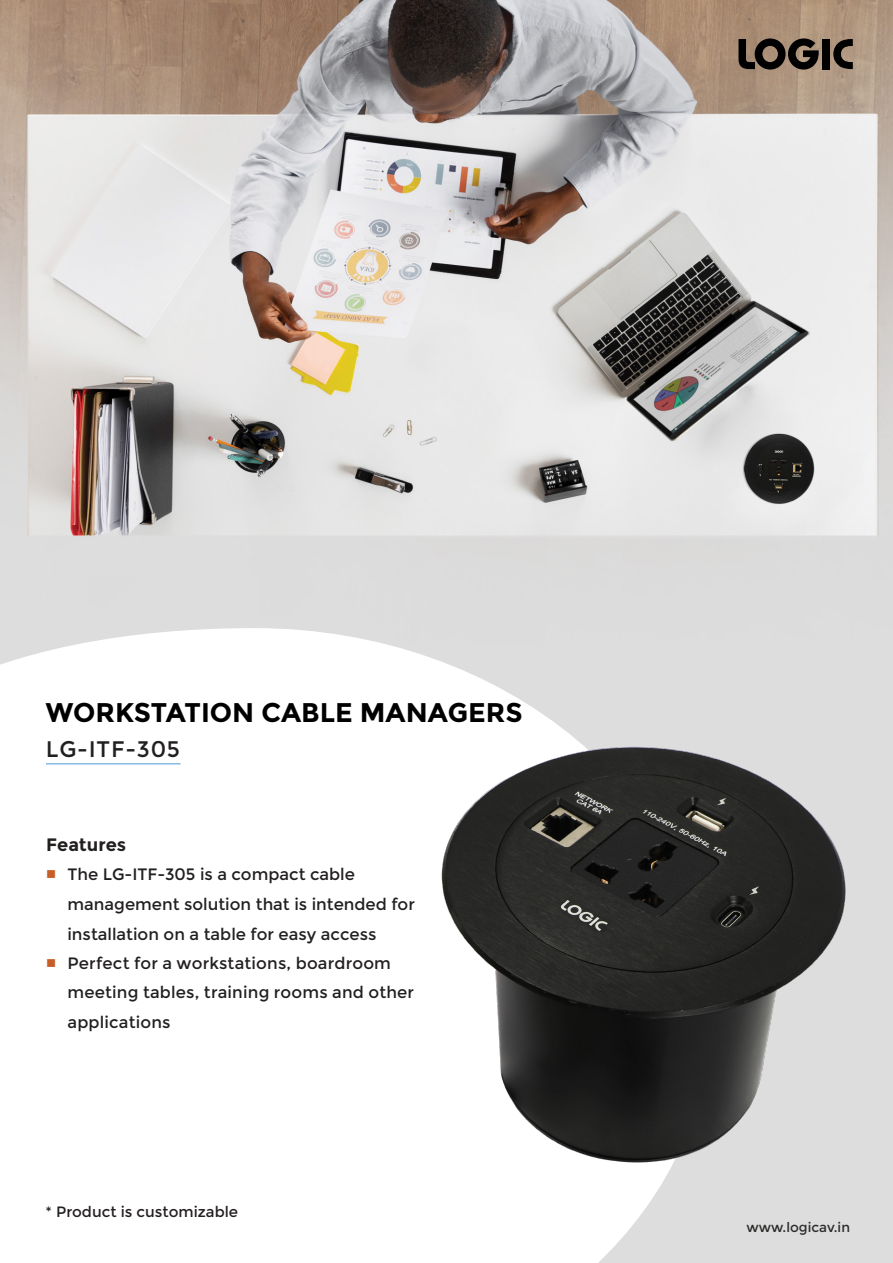
<style>
.page{position:relative;width:893px;height:1263px;background:#fff}
.page>*{position:absolute;margin:0;border:0;box-sizing:border-box;transform-origin:0 0}
.t1{font:700 27px "Montreal";color:#000}
.t2{font:22.5px "Montreal";letter-spacing:.035em;color:#221f1f}
.t3{font:700 18px "Montreal";color:#221f1f}
.t4{font:16.5px/29.7px "Montreal";color:#221f1f}
.t5{font:15px "Montreal";color:#231f20}
.t6{font:13.5px "Montreal";color:#2b2c2a}
.s1{color:#c75e28}
</style>
<div class="page">
<img style="left:0;top:0;width:893px;height:1263px">
<svg style="left:0;top:628px;width:711px;height:635px"></svg>
<img style="left:433px;top:739px;width:420px;height:431px">
<hr style="left:46px;top:763px;width:135px;height:1px;background:#87bce5">
<svg style="left:738px;top:38px;width:81px;height:32px;background:#4f4238"></svg>
<div style="left:822px;top:39px;width:8px;height:30px;background:#000"></div>
<svg style="left:833px;top:39px;width:20px;height:30px"></svg>
<h1 class="t1" style="left:46px;top:696px;width:478px">WORKSTATION CABLE MANAGERS</h1>
<h2 class="t2" style="left:46px;top:736px;width:135px">LG-ITF-305</h2>
<p class="t3" style="left:46px;top:834px;width:82px">Features</p>
<p class="t4" style="left:67px;top:859px;width:349px;text-indent:-21px"><span class="s1">■</span> The LG-ITF-305 is a compact cable management solution that is intended for installation on a table for easy access</p>
<p class="t4" style="left:67px;top:948px;width:348px;text-indent:-21px"><span class="s1">■</span> Perfect for a workstations, boardroom meeting tables, training rooms and other applications</p>
<p class="t5" style="left:46px;top:1203px;width:194px">* Product is customizable</p>
<p class="t6" style="left:746px;top:1219px;width:105px">www.logicav.in</p>
</div>
